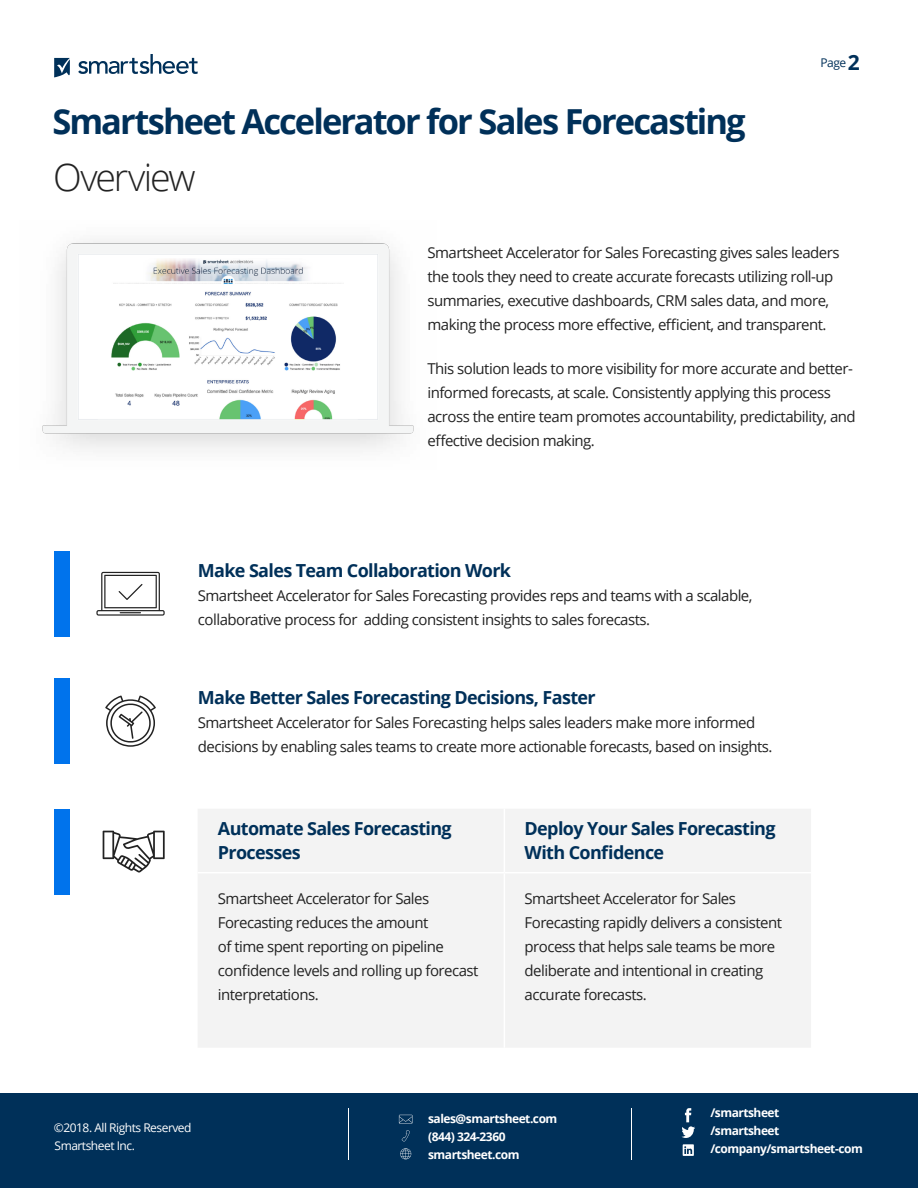
<style>
.page{position:relative;width:918px;height:1188px;background:#fff}
.page>*{position:absolute;margin:0;border:0;box-sizing:border-box;transform-origin:0 0}
.Page_Sub-Header{font:300 37.5px "Open Sans";letter-spacing:-.055em;color:#222}
.Page_Header{font:700 34.5px "Open Sans";letter-spacing:-.055em;color:#003059}
.Section_Title{font:700 18px/24px "Open Sans";letter-spacing:-.035em;color:#003059}
.Body_Copy{font:15px/24px "Open Sans";letter-spacing:-.035em;color:#222}
.t1{font:700 12px/18px "Open Sans";letter-spacing:-.04em;color:#fff}
.t2{font:12px/18px "Open Sans";letter-spacing:-.04em;color:#fff}
.t3{font:12px "Open Sans";color:#003059}
.s1{font-weight:700;font-size:21px}
</style>
<div class="page">
<div style="left:0;top:1093px;width:918px;height:95px;background:#003059"></div>
<svg style="left:78px;top:54px;width:120px;height:20px"></svg>
<svg style="left:54px;top:58px;width:16px;height:19px"></svg>
<hr style="left:348px;top:1108px;width:1px;height:51px;background:#fff">
<hr style="left:631px;top:1108px;width:1px;height:51px;background:#fff">
<svg style="left:681px;top:1108px;width:14px;height:30px"></svg>
<svg style="left:683px;top:1144px;width:11px;height:12px"></svg>
<svg style="left:399px;top:1115px;width:13px;height:9px"></svg>
<svg style="left:402px;top:1130px;width:8px;height:11px"></svg>
<svg style="left:400px;top:1148px;width:11px;height:11px"></svg>
<img style="left:42px;top:240px;width:372px;height:209px">
<div style="left:54px;top:551px;width:16px;height:86px;background:#0073ec"></div>
<div style="left:54px;top:678px;width:16px;height:86px;background:#0073ec"></div>
<div style="left:54px;top:809px;width:16px;height:85px;background:#0073ec"></div>
<svg style="left:96px;top:572px;width:69px;height:44px"></svg>
<div style="left:198px;top:809px;width:613px;height:238px;background:#f3f3f3"></div>
<hr style="left:504px;top:873px;width:1px;height:175px;background:#fff">
<hr style="left:504px;top:809px;width:1px;height:63px;background:#fff">
<hr style="left:198px;top:872px;width:306px;height:1px;background:#fff">
<hr style="left:504px;top:872px;width:307px;height:1px;background:#fff">
<svg style="left:105px;top:696px;width:51px;height:51px"></svg>
<svg style="left:103px;top:831px;width:62px;height:42px"></svg>
<p class="Page_Header" style="left:52px;top:97px;width:695px">Smartsheet Accelerator for Sales Forecasting</p>
<p class="Page_Sub-Header" style="left:53px;top:152px;width:144px">Overview</p>
<p class="t3" style="left:821px;top:54px;width:41px">Page <span class="s1">2</span></p>
<p class="Body_Copy" style="left:427px;top:240px;width:414px">Smartsheet Accelerator for Sales Forecasting gives sales leaders the tools they need to create accurate forecasts utilizing roll-up summaries, executive dashboards, CRM sales data, and more, making the process more effective, efficient, and transparent.</p>
<p class="Body_Copy" style="left:427px;top:356px;width:430px">This solution leads to more visibility for more accurate and better&shy;informed forecasts, at scale. Consistently applying this process across the entire team promotes accountability, predictability, and effective decision making.</p>
<p class="Section_Title" style="left:198px;top:558px;width:315px">Make Sales Team Collaboration Work</p>
<p class="Body_Copy" style="left:198px;top:583px;width:556px">Smartsheet Accelerator for Sales Forecasting provides reps and teams with a scalable, collaborative process for adding consistent insights to sales forecasts.</p>
<p class="Section_Title" style="left:198px;top:685px;width:399px">Make Better Sales Forecasting Decisions, Faster</p>
<p class="Body_Copy" style="left:198px;top:710px;width:576px">Smartsheet Accelerator for Sales Forecasting helps sales leaders make more informed decisions by enabling sales teams to create more actionable forecasts, based on insights.</p>
<p class="Section_Title" style="left:218px;top:816px;width:235px">Automate Sales Forecasting<br>Processes</p>
<p class="Section_Title" style="left:525px;top:816px;width:253px">Deploy Your Sales Forecasting<br>With Confidence</p>
<p class="Body_Copy" style="left:218px;top:887px;width:262px">Smartsheet Accelerator for Sales<br>Forecasting reduces the amount<br>of time spent reporting on pipeline confidence levels and rolling up forecast interpretations.</p>
<p class="Body_Copy" style="left:525px;top:887px;width:259px">Smartsheet Accelerator for Sales Forecasting rapidly delivers a consistent process that helps sale teams be more deliberate and intentional in creating accurate forecasts.</p>
<p class="t2" style="left:54px;top:1119px;width:139px">©2018. All Rights Reserved<br>Smartsheet Inc.</p>
<p class="t1" style="left:428px;top:1110px;width:131px">sales@smartsheet.com (844) 324-2360 smartsheet.com</p>
<p class="t1" style="left:710px;top:1104px;width:154px">/smartsheet<br>/smartsheet /company/smartsheet-com</p>
</div>
